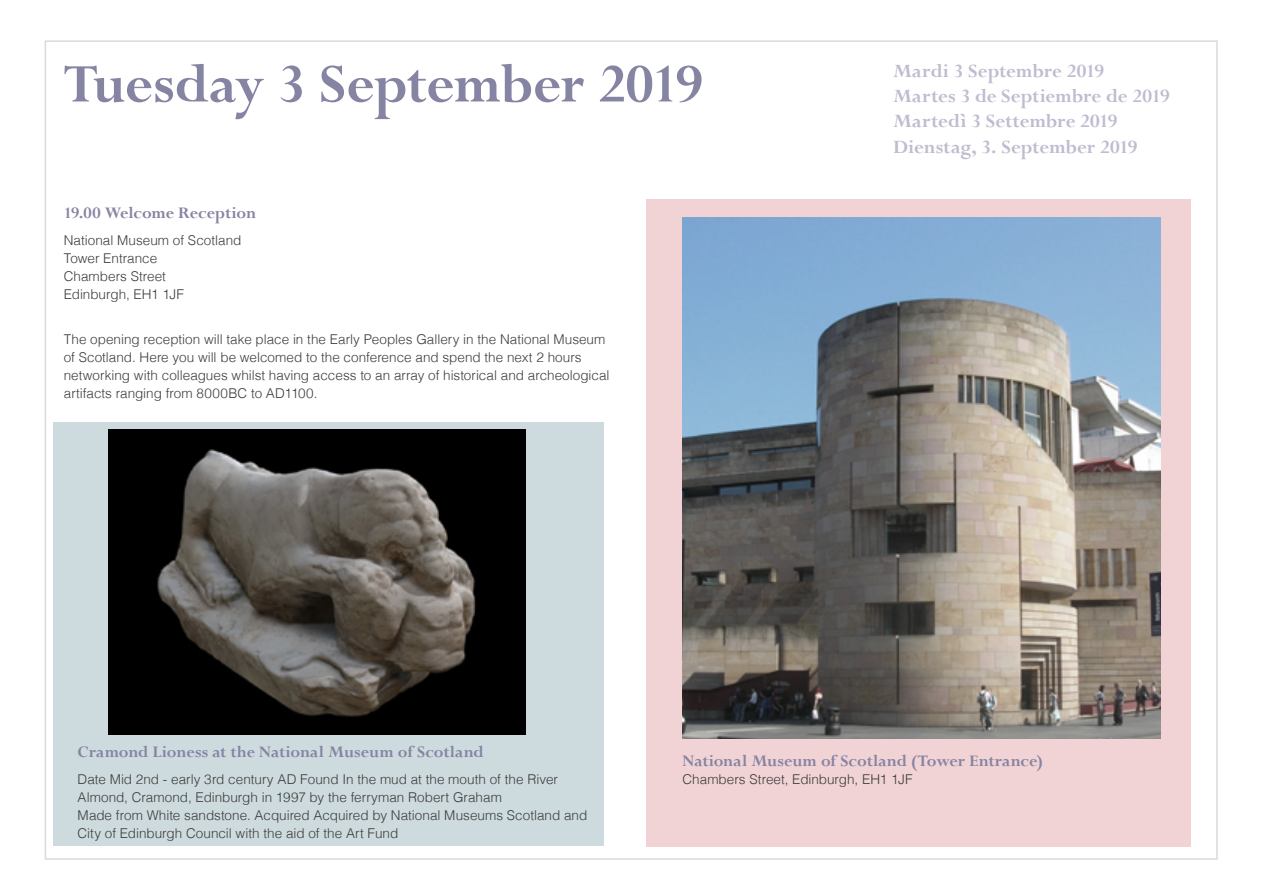
<style>
.page{position:relative;width:1263px;height:893px;background:#fff}
.page>*{position:absolute;margin:0;border:0;box-sizing:border-box;transform-origin:0 0}
.Cover_title{font:700 60px "Perpetua";letter-spacing:-.015em;color:#8684a3}
.Cover_sub_line{font:700 21px "Perpetua";letter-spacing:-.005em;color:#bebdd0}
.Body_copy_9pt{font:700 18px "Perpetua";letter-spacing:-.005em;color:#8684a3}
.Body_copy_9pt-2{font:300 13.5px/18px "Helvetica";color:#3c3c3b}
</style>
<div class="page">
<div style="left:53px;top:423px;width:551px;height:423px;background:#cddbde"></div>
<img style="left:109px;top:430px;width:416px;height:304px">
<div style="left:646px;top:199px;width:545px;height:648px;background:#f1d3d5"></div>
<img style="left:682px;top:218px;width:479px;height:521px">
<p class="Cover_title" style="left:64px;top:46px;width:641px">Tuesday 3 September 2019</p>
<p class="Body_copy_9pt" style="left:64px;top:201px;width:194px">19.00 Welcome Reception</p>
<p class="Body_copy_9pt-2" style="left:64px;top:230px;width:179px">National Museum of Scotland<br>Tower Entrance<br>Chambers Street<br>Edinburgh, EH1 1JF</p>
<p class="Body_copy_9pt-2" style="left:64px;top:329px;width:547px">The opening reception will take place in the Early Peoples Gallery in the National Museum of Scotland. Here you will be welcomed to the conference and spend the next 2 hours networking with colleagues whilst having access to an array of historical and archeological artifacts ranging from 8000BC to AD1100.</p>
<p class="Cover_sub_line" style="left:893px;top:58px;width:213px">Mardi 3 Septembre 2019</p>
<p class="Cover_sub_line" style="left:893px;top:83px;width:278px">Martes 3 de Septiembre de 2019</p>
<p class="Cover_sub_line" style="left:893px;top:108px;width:226px">Martedì 3 Settembre 2019</p>
<p class="Cover_sub_line" style="left:893px;top:133px;width:246px">Dienstag, 3. September 2019</p>
<p class="Body_copy_9pt" style="left:78px;top:741px;width:408px">Cramond Lioness at the National Museum of Scotland</p>
<p class="Body_copy_9pt-2" style="left:78px;top:770px;width:511px">Date Mid 2nd - early 3rd century AD Found In the mud at the mouth of the River Almond, Cramond, Edinburgh in 1997 by the ferryman Robert Graham<br>Made from White sandstone. Acquired Acquired by National Museums Scotland and City of Edinburgh Council with the aid of the Art Fund</p>
<p class="Body_copy_9pt" style="left:682px;top:750px;width:362px">National Museum of Scotland (Tower Entrance)</p>
<p class="Body_copy_9pt-2" style="left:682px;top:769px;width:232px">Chambers Street, Edinburgh, EH1 1JF</p>
</div>
